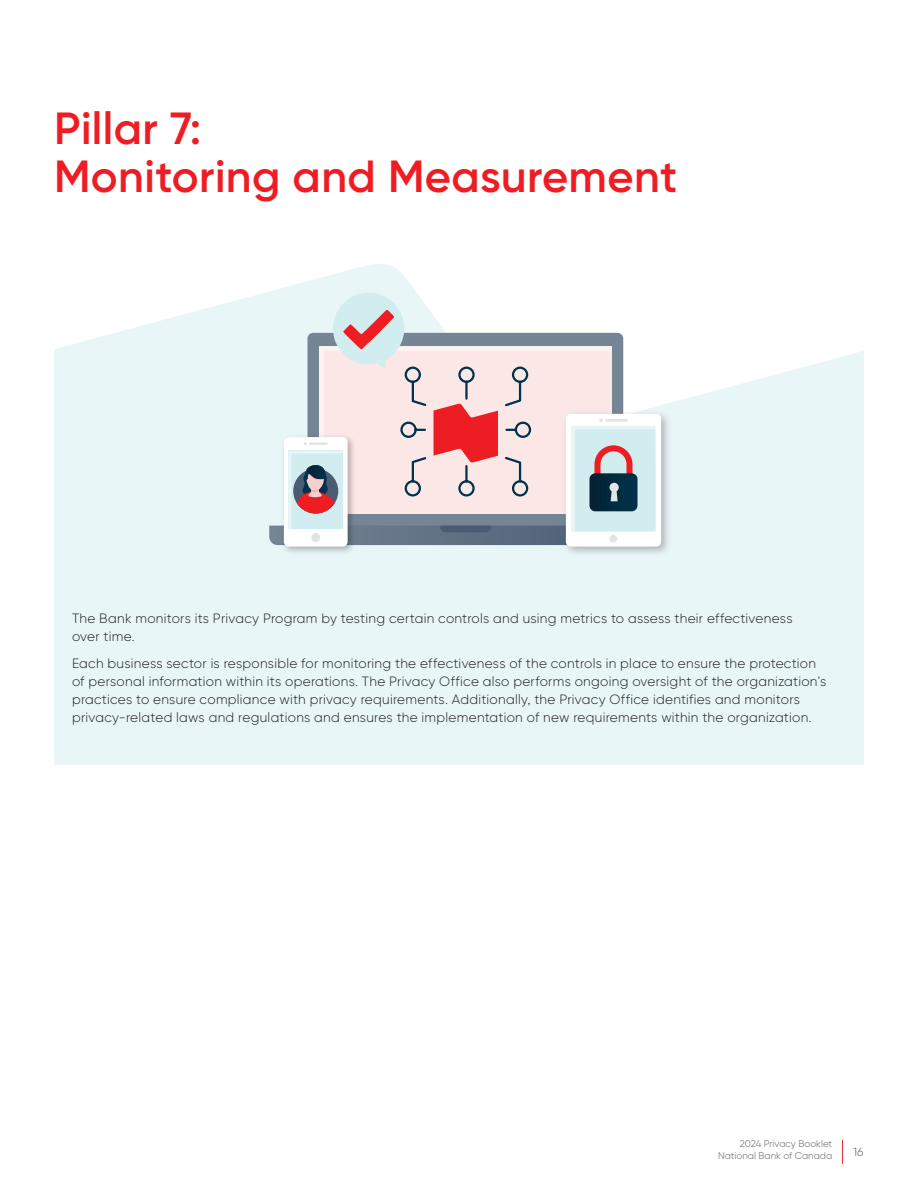
<style>
.page{position:relative;width:918px;height:1188px;background:#fff}
.page>*{position:absolute;margin:0;border:0;box-sizing:border-box;transform-origin:0 0}
.t1{font:600 45px/48px "Gilroy BN";letter-spacing:.01em;color:#ee1d23}
.TEXTE_COURANT_BN{font:300 13.5px/18px "Gilroy BN";letter-spacing:.02em;color:#231f20}
.t2{font:12px "Gilroy BN";color:#808285}
.t3{font:9.75px/12px "Gilroy BN";color:#808285;text-align:right}
</style>
<div class="page">
<svg style="left:842px;top:1140px;width:1px;height:24px"></svg>
<svg style="left:54px;top:264px;width:810px;height:330px;fill:#e9f6f8"></svg>
<div style="left:54px;top:594px;width:810px;height:171px;background:#e9f6f8"></div>
<img style="left:278px;top:545px;width:81px;height:12px">
<img style="left:559px;top:407px;width:116px;height:153px">
<div style="left:566px;top:414px;width:95px;height:133px;background:#fff;border-radius:5px"></div>
<svg style="left:269px;top:289px;width:388px;height:256px"></svg>
<p class="t1" style="left:54px;top:104px;width:625px">Pillar 7:<br>Monitoring and Measurement</p>
<p class="TEXTE_COURANT_BN" style="left:72px;top:609px;width:722px">The Bank monitors its Privacy Program by testing certain controls and using metrics to assess their effectiveness over time.</p>
<p class="TEXTE_COURANT_BN" style="left:72px;top:654px;width:756px">Each business sector is responsible for monitoring the effectiveness of the controls in place to ensure the protection of personal information within its operations. The Privacy Office also performs ongoing oversight of the organization’s practices to ensure compliance with privacy requirements. Additionally, the Privacy Office identifies and monitors privacy-related laws and regulations and ensures the implementation of new requirements within the organization.</p>
<p class="t3" style="left:718px;top:1138px;width:116px">2024 Privacy Booklet<br>National Bank of Canada</p>
<p class="t2" style="left:853px;top:1144px;width:12px">16</p>
</div>
